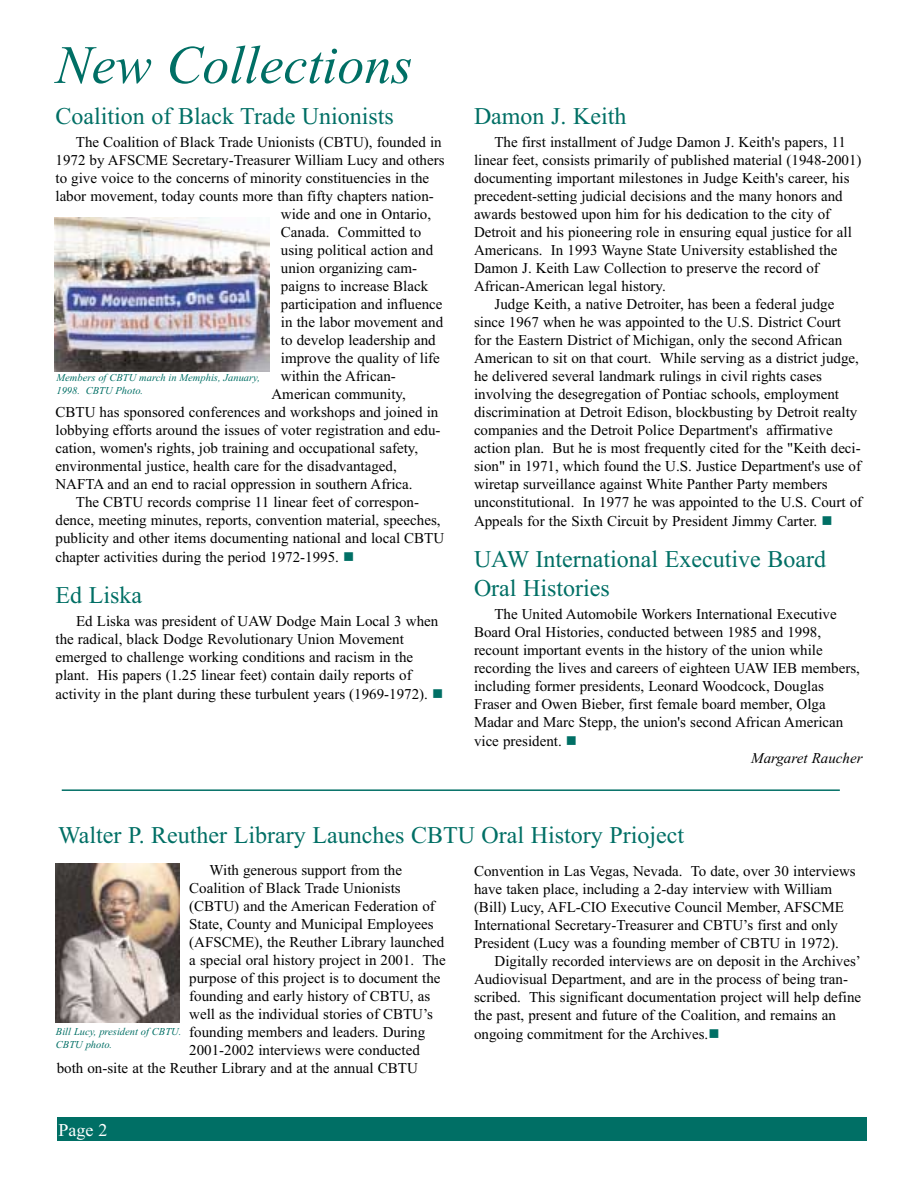
<style>
.page{position:relative;width:918px;height:1188px;background:#fff}
.page>*{position:absolute;margin:0;border:0;box-sizing:border-box;transform-origin:0 0}
.t1{font:italic 54px "Times New Roman";color:#006f65}
.t2{font:24px/28.8px "Times New Roman";color:#006f65}
.t3{font:18px "Times New Roman";color:#fff}
.t4{font:15px/18.3px "Times New Roman";color:#000}
.t5{font:italic 15px "Times New Roman";color:#000}
.t6{font:italic 10.5px/12.6px "Times New Roman";color:#006f65}
</style>
<div class="page">
<div style="left:57px;top:1117px;width:810px;height:24px;background:#006f65"></div>
<img style="left:54px;top:218px;width:216px;height:154px">
<hr style="left:62px;top:789px;width:778px;height:2px;background:#006f65">
<img style="left:56px;top:863px;width:124px;height:160px">
<h1 class="t1" style="left:56px;top:45px;width:358px">New Collections</h1>
<h2 class="t2" style="left:56px;top:104px;width:340px">Coalition of Black Trade Unionists</h2>
<p class="t4" style="left:76px;top:134px;width:367px">The Coalition of Black Trade Unionists (CBTU), founded in</p>
<p class="t4" style="left:56px;top:152px;width:391px">1972 by AFSCME Secretary-Treasurer William Lucy and others</p>
<p class="t4" style="left:56px;top:170px;width:375px">to give voice to the concerns of minority constituencies in the</p>
<p class="t4" style="left:56px;top:188px;width:380px">labor movement, today counts more than fifty chapters nation-</p>
<p class="t4" style="left:281px;top:206px;width:152px">wide and one in Ontario,</p>
<p class="t4" style="left:281px;top:224px;width:142px">Canada. Committed to</p>
<p class="t4" style="left:281px;top:242px;width:154px">using political action and</p>
<p class="t4" style="left:281px;top:260px;width:138px">union organizing cam-</p>
<p class="t4" style="left:281px;top:278px;width:149px">paigns to increase Black</p>
<p class="t4" style="left:281px;top:296px;width:163px">participation and influence</p>
<p class="t4" style="left:281px;top:314px;width:164px">in the labor movement and</p>
<p class="t4" style="left:281px;top:332px;width:156px">to develop leadership and</p>
<p class="t4" style="left:281px;top:350px;width:160px">improve the quality of life</p>
<p class="t4" style="left:281px;top:368px;width:116px">within the African-</p>
<p class="t4" style="left:272px;top:386px;width:136px">American community,</p>
<p class="t4" style="left:56px;top:404px;width:384px">CBTU has sponsored conferences and workshops and joined in</p>
<p class="t4" style="left:56px;top:422px;width:387px">lobbying efforts around the issues of voter registration and edu-</p>
<p class="t4" style="left:56px;top:440px;width:364px">cation, women's rights, job training and occupational safety,</p>
<p class="t4" style="left:56px;top:458px;width:343px">environmental justice, health care for the disadvantaged,</p>
<p class="t4" style="left:56px;top:476px;width:359px">NAFTA and an end to racial oppression in southern Africa.</p>
<p class="t4" style="left:76px;top:494px;width:345px">The CBTU records comprise 11 linear feet of correspon-</p>
<p class="t4" style="left:56px;top:512px;width:387px">dence, meeting minutes, reports, convention material, speeches,</p>
<p class="t4" style="left:56px;top:530px;width:390px">publicity and other items documenting national and local CBTU</p>
<p class="t4" style="left:56px;top:549px;width:285px">chapter activities during the period 1972-1995.</p>
<h2 class="t2" style="left:56px;top:583px;width:88px">Ed Liska</h2>
<p class="t4" style="left:56px;top:613px;width:384px;text-indent:21px">Ed Liska was president of UAW Dodge Main Local 3 when the radical, black Dodge Revolutionary Union Movement emerged to challenge working conditions and racism in the plant. His papers (1.25 linear feet) contain daily reports of activity in the plant during these turbulent years (1969-1972).</p>
<p class="t6" style="left:56px;top:372px;width:205px">Members of CBTU march in Memphis, January,<br>1998. CBTU Photo.</p>
<h2 class="t2" style="left:474px;top:104px;width:154px">Damon J. Keith</h2>
<p class="t4" style="left:494px;top:134px;width:353px">The first installment of Judge Damon J. Keith's papers, 11</p>
<p class="t4" style="left:474px;top:152px;width:389px">linear feet, consists primarily of published material (1948-2001)</p>
<p class="t4" style="left:474px;top:170px;width:377px">documenting important milestones in Judge Keith's career, his</p>
<p class="t4" style="left:474px;top:188px;width:370px">precedent-setting judicial decisions and the many honors and</p>
<p class="t4" style="left:474px;top:206px;width:358px">awards bestowed upon him for his dedication to the city of</p>
<p class="t4" style="left:474px;top:224px;width:379px">Detroit and his pioneering role in ensuring equal justice for all</p>
<p class="t4" style="left:474px;top:242px;width:365px">Americans. In 1993 Wayne State University established the</p>
<p class="t4" style="left:474px;top:260px;width:346px">Damon J. Keith Law Collection to preserve the record of</p>
<p class="t4" style="left:474px;top:278px;width:193px">African-American legal history.</p>
<p class="t4" style="left:495px;top:296px;width:341px">Judge Keith, a native Detroiter, has been a federal judge</p>
<p class="t4" style="left:474px;top:314px;width:369px">since 1967 when he was appointed to the U.S. District Court</p>
<p class="t4" style="left:474px;top:332px;width:370px">for the Eastern District of Michigan, only the second African</p>
<p class="t4" style="left:474px;top:350px;width:387px">American to sit on that court. While serving as a district judge,</p>
<p class="t4" style="left:474px;top:368px;width:349px">he delivered several landmark rulings in civil rights cases</p>
<p class="t4" style="left:474px;top:386px;width:367px">involving the desegregation of Pontiac schools, employment</p>
<p class="t4" style="left:474px;top:404px;width:385px">discrimination at Detroit Edison, blockbusting by Detroit realty</p>
<p class="t4" style="left:474px;top:422px;width:360px">companies and the Detroit Police Department's affirmative</p>
<p class="t4" style="left:474px;top:440px;width:388px">action plan. But he is most frequently cited for the "Keith deci-</p>
<p class="t4" style="left:474px;top:458px;width:389px">sion" in 1971, which found the U.S. Justice Department's use of</p>
<p class="t4" style="left:474px;top:476px;width:355px">wiretap surveillance against White Panther Party members</p>
<p class="t4" style="left:474px;top:494px;width:390px">unconstitutional. In 1977 he was appointed to the U.S. Court of</p>
<p class="t4" style="left:474px;top:513px;width:345px">Appeals for the Sixth Circuit by President Jimmy Carter.</p>
<h2 class="t2" style="left:474px;top:547px;width:354px">UAW International Executive Board<br>Oral Histories</h2>
<p class="t4" style="left:474px;top:606px;width:387px;text-indent:20px">The United Automobile Workers International Executive Board Oral Histories, conducted between 1985 and 1998, recount important events in the history of the union while recording the lives and careers of eighteen UAW IEB members, including former presidents, Leonard Woodcock, Douglas Fraser and Owen Bieber, first female board member, Olga Madar and Marc Stepp, the union's second African American vice president.</p>
<p class="t5" style="left:751px;top:752px;width:113px">Margaret Raucher</p>
<h2 class="t2" style="left:58px;top:823px;width:628px">Walter P. Reuther Library Launches CBTU Oral History Prioject</h2>
<p class="t4" style="left:210px;top:863px;width:194px">With generous support from the</p>
<p class="t4" style="left:189px;top:881px;width:213px">Coalition of Black Trade Unionists</p>
<p class="t4" style="left:189px;top:899px;width:247px">(CBTU) and the American Federation of</p>
<p class="t4" style="left:189px;top:917px;width:246px">State, County and Municipal Employees</p>
<p class="t4" style="left:189px;top:935px;width:257px">(AFSCME), the Reuther Library launched</p>
<p class="t4" style="left:189px;top:953px;width:258px">a special oral history project in 2001. The</p>
<p class="t4" style="left:189px;top:971px;width:253px">purpose of this project is to document the</p>
<p class="t4" style="left:189px;top:989px;width:242px">founding and early history of CBTU, as</p>
<p class="t4" style="left:189px;top:1007px;width:245px">well as the individual stories of CBTU’s</p>
<p class="t4" style="left:189px;top:1025px;width:238px">founding members and leaders. During</p>
<p class="t4" style="left:189px;top:1043px;width:232px">2001-2002 interviews were conducted</p>
<p class="t4" style="left:57px;top:1061px;width:363px">both on-site at the Reuther Library and at the annual CBTU</p>
<p class="t6" style="left:56px;top:1026px;width:127px">Bill Lucy, president of CBTU.<br>CBTU photo.</p>
<p class="t3" style="left:58px;top:1123px;width:50px">Page 2</p>
<p class="t4" style="left:474px;top:863px;width:383px">Convention in Las Vegas, Nevada. To date, over 30 interviews have taken place, including a 2-day interview with William (Bill) Lucy, AFL-CIO Executive Council Member, AFSCME International Secretary-Treasurer and CBTU’s first and only President (Lucy was a founding member of CBTU in 1972).</p>
<p class="t4" style="left:474px;top:953px;width:389px;text-indent:21px">Digitally recorded interviews are on deposit in the Archives’ Audiovisual Department, and are in the process of being tran&shy;scribed. This significant documentation project will help define the past, present and future of the Coalition, and remains an ongoing commitment for the Archives.</p>
</div>
